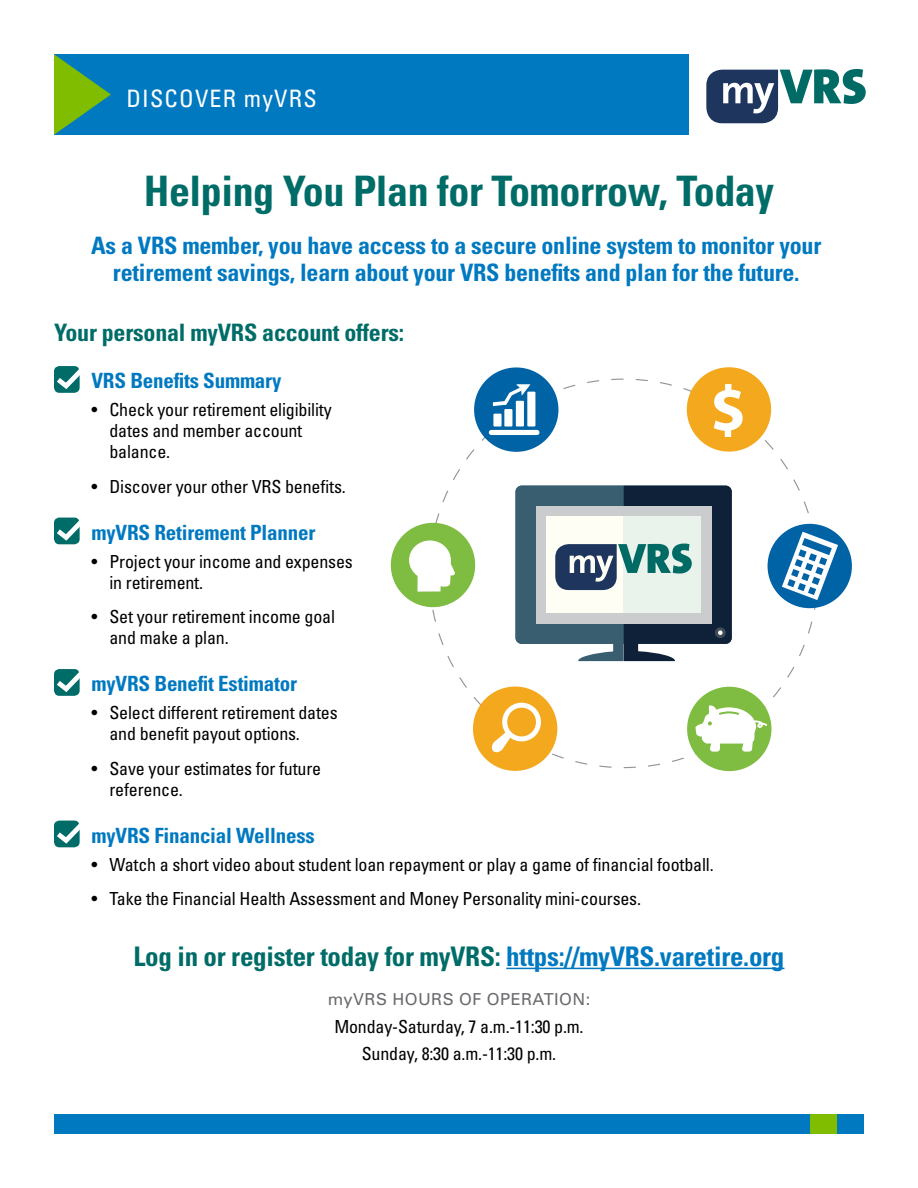
<style>
.page{position:relative;width:918px;height:1188px;background:#fff}
.page>*{position:absolute;margin:0;border:0;box-sizing:border-box;transform-origin:0 0}
.t1{font:700 condensed 42px "Univers";letter-spacing:-.01em;color:#006c68}
.t2{font:700 condensed 27px "Univers";letter-spacing:-.01em;color:#006c68}
.t3{font:700 condensed 24px/27px "Univers";letter-spacing:-.01em;color:#0079c1;text-align:center}
.t4{font:700 condensed 24px "Univers";letter-spacing:-.01em;color:#006c68}
.t5{font:condensed 24px "Univers";letter-spacing:.05em;color:#fff}
.t6{font:700 condensed 21px "Univers";letter-spacing:-.01em;color:#0079c1}
.t7{font:condensed 18px/21px "Univers";letter-spacing:-.01em;color:#000}
.t8{font:16.5px "Univers";letter-spacing:.025em;color:#696a6d}
.s1{color:#0079c1}
</style>
<div class="page">
<svg style="left:706px;top:69px;width:160px;height:54px"></svg>
<div style="left:54px;top:54px;width:634px;height:81px;background:#0079c1"></div>
<div style="left:54px;top:1115px;width:810px;height:19px;background:#0079c1"></div>
<div style="left:810px;top:1115px;width:27px;height:19px;background:#80bc00"></div>
<svg style="left:54px;top:54px;width:57px;height:81px"></svg>
<hr style="left:506px;top:968px;width:278px;height:1px;background:#0079c1">
<svg style="left:54px;top:366px;width:26px;height:27px"></svg>
<svg style="left:54px;top:366px;width:26px;height:26px"></svg>
<svg style="left:54px;top:517px;width:26px;height:27px"></svg>
<svg style="left:54px;top:669px;width:26px;height:27px"></svg>
<svg style="left:54px;top:669px;width:26px;height:26px"></svg>
<svg style="left:54px;top:820px;width:26px;height:27px"></svg>
<svg style="left:515px;top:486px;width:217px;height:175px"></svg>
<div style="left:687px;top:367px;width:84px;height:85px;background:#f4a81d;border-radius:50%"></div>
<svg style="left:714px;top:384px;width:29px;height:53px"></svg>
<div style="left:474px;top:367px;width:84px;height:85px;background:#0063a6;border-radius:50%"></div>
<svg style="left:493px;top:384px;width:37px;height:22px"></svg>
<div style="left:489px;top:430px;width:50px;height:5px;background:#fff;border-radius:3px"></div>
<div style="left:504px;top:409px;width:8px;height:17px;background:#fff"></div>
<div style="left:527px;top:392px;width:8px;height:34px;background:#fff"></div>
<div style="left:516px;top:401px;width:8px;height:25px;background:#fff"></div>
<div style="left:493px;top:414px;width:9px;height:12px;background:#fff"></div>
<div style="left:391px;top:523px;width:84px;height:84px;background:#7fbc42;border-radius:50%"></div>
<svg style="left:409px;top:540px;width:46px;height:52px"></svg>
<div style="left:768px;top:524px;width:84px;height:84px;background:#0063a6;border-radius:50%"></div>
<svg style="left:782px;top:532px;width:56px;height:68px"></svg>
<div style="left:687px;top:687px;width:84px;height:84px;background:#7fbc42;border-radius:50%"></div>
<svg style="left:695px;top:705px;width:74px;height:47px"></svg>
<div style="left:473px;top:687px;width:84px;height:84px;background:#f4a81d;border-radius:50%"></div>
<svg style="left:491px;top:697px;width:56px;height:56px"></svg>
<h3 class="t5" style="left:126px;top:83px;width:192px">DISCOVER myVRS</h3>
<h1 class="t1" style="left:144px;top:165px;width:632px">Helping You Plan for Tomorrow, Today</h1>
<h3 class="t3" style="left:91px;top:231px;width:732px">As a VRS member, you have access to a secure online system to monitor your retirement savings, learn about your VRS benefits and plan for the future.</h3>
<h3 class="t4" style="left:54px;top:318px;width:352px">Your personal myVRS account offers:</h3>
<p class="t6" style="left:91px;top:368px;width:191px">VRS Benefits Summary</p>
<p class="t7" style="left:109px;top:399px;width:224px;text-indent:-18px">• Check your retirement eligibility dates and member account balance.</p>
<p class="t7" style="left:91px;top:475px;width:256px">• Discover your other VRS benefits.</p>
<p class="t6" style="left:91px;top:519px;width:225px">myVRS Retirement Planner</p>
<p class="t7" style="left:109px;top:550px;width:245px;text-indent:-18px">• Project your income and expenses in retirement.</p>
<p class="t7" style="left:109px;top:606px;width:227px;text-indent:-18px">• Set your retirement income goal and make a plan.</p>
<p class="t6" style="left:91px;top:671px;width:207px">myVRS Benefit Estimator</p>
<p class="t7" style="left:109px;top:702px;width:230px;text-indent:-18px">• Select different retirement dates and benefit payout options.</p>
<p class="t7" style="left:109px;top:757px;width:213px;text-indent:-18px">• Save your estimates for future reference.</p>
<p class="t6" style="left:91px;top:822px;width:225px">myVRS Financial Wellness</p>
<p class="t7" style="left:91px;top:853px;width:624px">• Watch a short video about student loan repayment or play a game of financial football.</p>
<p class="t7" style="left:91px;top:888px;width:551px">• Take the Financial Health Assessment and Money Personality mini-courses.</p>
<h2 class="t2" style="left:134px;top:940px;width:652px">Log in or register today for myVRS: <span class="s1">https://myVRS.varetire.org</span></h2>
<p class="t8" style="left:328px;top:989px;width:264px">myVRS HOURS OF OPERATION:</p>
<p class="t7" style="left:334px;top:1012px;width:251px;line-height:27.8px;text-align:center">Monday-Saturday, 7 a.m.-11:30 p.m.<br>Sunday, 8:30 a.m.-11:30 p.m.</p>
</div>
